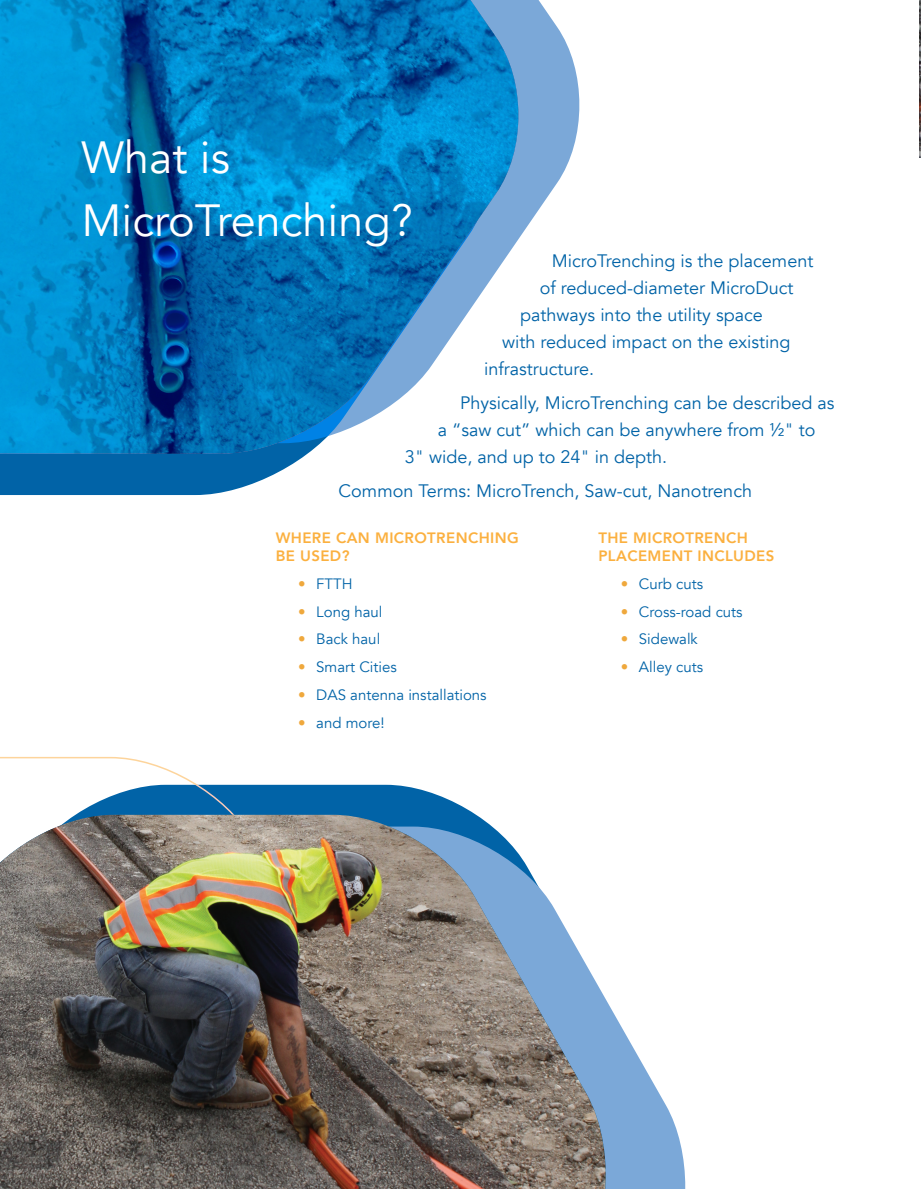
<style>
.page{position:relative;width:921px;height:1189px;background:#fff}
.page>*{position:absolute;margin:0;border:0;box-sizing:border-box;transform-origin:0 0}
.t1{font:45px/63px "Avenir";color:#fff}
.t2{font:18px "Avenir";color:#0163a7}
.t3{font:15px "Avenir";color:#0163a7}
.t4{font:800 15px/18px "Avenir";letter-spacing:.025em;color:#fbb03f}
.s1{color:#efa83c}
</style>
<div class="page">
<svg style="left:525px;top:0;width:55px;height:230px;fill:#7ba8d8"></svg>
<svg style="left:0;top:453px;width:309px;height:42px;background:#2076b2"></svg>
<svg style="left:0;top:0;width:519px;height:453px;background:#1b87c4"></svg>
<img style="left:919px;top:1px;width:1px;height:156px">
<svg style="left:385px;top:785px;width:91px;height:30px;fill:#0163a7"></svg>
<svg style="left:612px;top:1010px;width:74px;height:179px;fill:#7ba8d8"></svg>
<svg style="left:0;top:756px;width:385px;height:59px"></svg>
<img style="left:0;top:815px;width:608px;height:374px">
<svg style="left:0;top:1070px;width:88px;height:119px;background:#645e59"></svg>
<h1 class="t1" style="left:81px;top:126px;width:332px">What is<br>MicroTrenching?</h1>
<p class="t2" style="left:551px;top:250px;width:263px">MicroTrenching is the placement</p>
<p class="t2" style="left:539px;top:277px;width:255px">of reduced-diameter MicroDuct</p>
<p class="t2" style="left:520px;top:304px;width:244px">pathways into the utility space</p>
<p class="t2" style="left:502px;top:331px;width:289px">with reduced impact on the existing</p>
<p class="t2" style="left:484px;top:358px;width:111px">infrastructure.</p>
<p class="t2" style="left:460px;top:392px;width:376px">Physically, MicroTrenching can be described as</p>
<p class="t2" style="left:437px;top:419px;width:379px">a “saw cut” which can be anywhere from ½" to</p>
<p class="t2" style="left:404px;top:446px;width:264px">3" wide, and up to 24" in depth.</p>
<p class="t2" style="left:338px;top:480px;width:415px">Common Terms: MicroTrench, Saw-cut, Nanotrench</p>
<p class="t4" style="left:276px;top:529px;width:244px">WHERE CAN MICROTRENCHING<br>BE USED?</p>
<p class="t3" style="left:298px;top:575px;width:56px"><span class="s1">•</span> FTTH</p>
<p class="t3" style="left:298px;top:602px;width:86px"><span class="s1">•</span> Long haul</p>
<p class="t3" style="left:298px;top:630px;width:83px"><span class="s1">•</span> Back haul</p>
<p class="t3" style="left:298px;top:658px;width:100px"><span class="s1">•</span> Smart Cities</p>
<p class="t3" style="left:298px;top:686px;width:190px"><span class="s1">•</span> DAS antenna installations</p>
<p class="t3" style="left:298px;top:713px;width:88px"><span class="s1">•</span> and more!</p>
<p class="t4" style="left:598px;top:529px;width:177px">THE MICROTRENCH<br>PLACEMENT INCLUDES</p>
<p class="t3" style="left:620px;top:575px;width:84px"><span class="s1">•</span> Curb cuts</p>
<p class="t3" style="left:620px;top:602px;width:123px"><span class="s1">•</span> Cross-road cuts</p>
<p class="t3" style="left:620px;top:630px;width:78px"><span class="s1">•</span> Sidewalk</p>
<p class="t3" style="left:620px;top:658px;width:84px"><span class="s1">•</span> Alley cuts</p>
</div>
